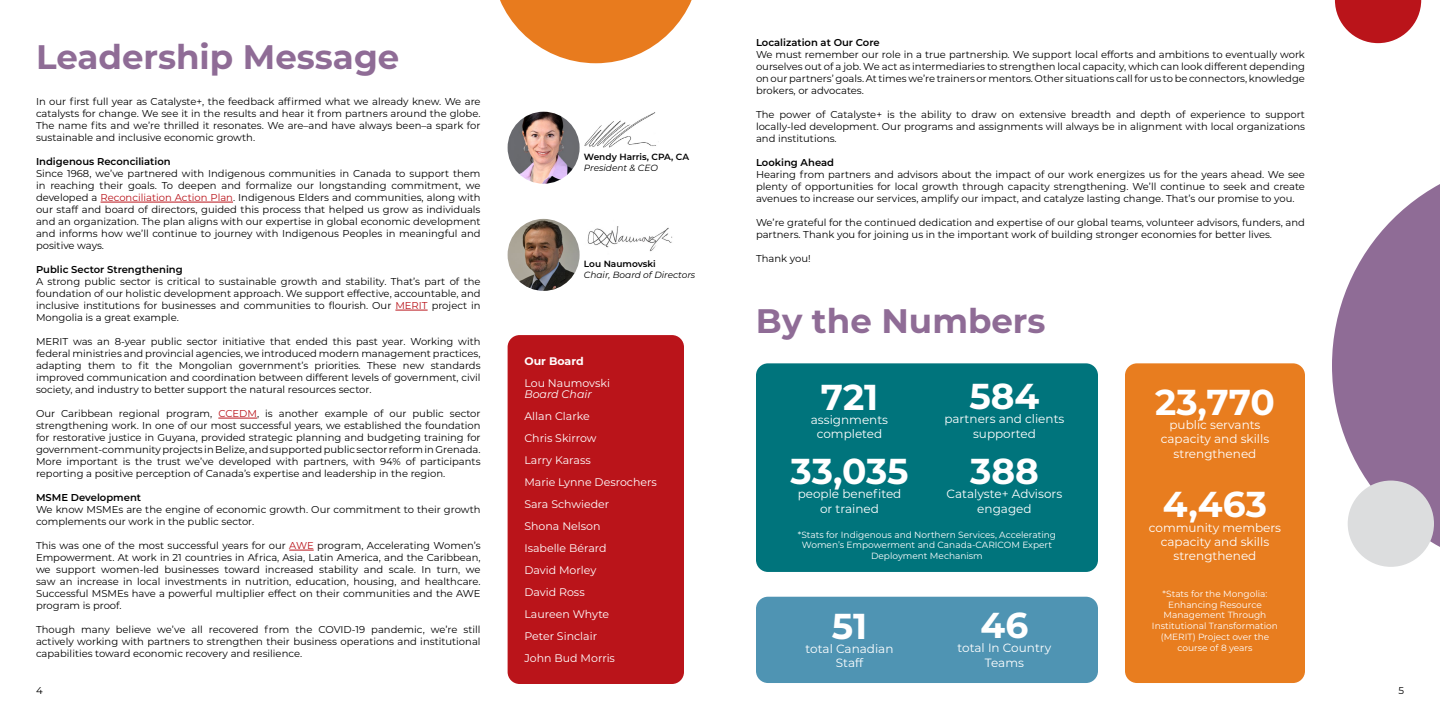
<style>
.page{position:relative;width:1440px;height:720px;background:#fff}
.page>*{position:absolute;margin:0;border:0;box-sizing:border-box;transform-origin:0 0}
.t1{font:700 36px "Montserrat";color:#fff}
.t2{font:700 34px "Montserrat";color:#8f6c96}
.t3{font:12px/14.4px "Montserrat";color:#fff;text-align:center}
.t4{font:11px/22px "Montserrat";color:#fff}
.t5{font:italic 11px "Montserrat";color:#fff}
.t6{font:700 11px "Montserrat";color:#fff}
.t7{font:10px/12px "Montserrat";color:#000;text-align:justify}
.t8{font:600 10px "Montserrat";color:#000}
.t9{font:9px/10.8px "Montserrat";color:#fff;text-align:center}
.t10{font:italic 9px "Montserrat";color:#000}
.t11{font:600 9px "Montserrat";color:#000}
.s1{color:#b9131a}
</style>
<div class="page">
<div style="left:508px;top:335px;width:176px;height:349px;background:#ba141a;border-radius:12px"></div>
<hr style="left:101px;top:202px;width:132px;height:1px;background:#b9131a">
<hr style="left:395px;top:310px;width:33px;height:1px;background:#b9131a">
<hr style="left:218px;top:418px;width:39px;height:1px;background:#b9131a">
<svg style="left:289px;top:550px;width:25px;height:1px"></svg>
<svg style="left:500px;top:0;width:192px;height:63px"></svg>
<div style="left:1125px;top:363px;width:180px;height:320px;background:#e87d1f;border-radius:12px"></div>
<div style="left:756px;top:363px;width:342px;height:209px;background:#00747c;border-radius:12px"></div>
<div style="left:756px;top:597px;width:342px;height:86px;background:#4f94b3;border-radius:12px"></div>
<svg style="left:1332px;top:184px;width:108px;height:382px;fill:#8f6c96"></svg>
<div style="left:1348px;top:481px;width:86px;height:86px;background:#dcddde;border-radius:50%"></div>
<img style="left:508px;top:112px;width:72px;height:72px;border-radius:36px">
<img style="left:508px;top:219px;width:72px;height:72px;border-radius:36px">
<img style="left:585px;top:112px;width:71px;height:36px">
<img style="left:587px;top:226px;width:86px;height:26px">
<svg style="left:1335px;top:0;width:86px;height:43px"></svg>
<h2 class="t2" style="left:36px;top:32px;width:365px">Leadership Message</h2>
<p class="t7" style="left:36px;top:95px;width:446px">In our first full year as Catalyste+, the feedback affirmed what we already knew. We are catalysts for change. We see it in the results and hear it from partners around the globe.<br>The name fits and we’re thrilled it resonates. We are–and have always been–a spark for sustainable and inclusive economic growth.</p>
<p class="t8" style="left:36px;top:154px;width:136px">Indigenous Reconciliation</p>
<p class="t7" style="left:36px;top:167px;width:446px">Since 1968, we’ve partnered with Indigenous communities in Canada to support them in reaching their goals. To deepen and formalize our longstanding commitment, we developed a <span class="s1">Reconciliation Action Plan</span>. Indigenous Elders and communities, along with our staff and board of directors, guided this process that helped us grow as individuals and an organization. The plan aligns with our expertise in global economic development and informs how we’ll continue to journey with Indigenous Peoples in meaningful and positive ways.</p>
<p class="t8" style="left:36px;top:262px;width:148px">Public Sector Strengthening</p>
<p class="t7" style="left:36px;top:275px;width:446px">A strong public sector is critical to sustainable growth and stability. That’s part of the foundation of our holistic development approach. We support effective, accountable, and inclusive institutions for businesses and communities to flourish. Our <span class="s1">MERIT</span> project in Mongolia is a great example.</p>
<p class="t7" style="left:36px;top:335px;width:446px">MERIT was an 8-year public sector initiative that ended this past year. Working with federal ministries and provincial agencies, we introduced modern management practices, adapting them to fit the Mongolian government’s priorities. These new standards improved communication and coordination between different levels of government, civil society, and industry to better support the natural resources sector.</p>
<p class="t7" style="left:36px;top:407px;width:446px">Our Caribbean regional program, <span class="s1">CCEDM</span>, is another example of our public sector strengthening work. In one of our most successful years, we established the foundation for restorative justice in Guyana, provided strategic planning and budgeting training for government-community projects in Belize, and supported public sector reform in Grenada.<br>More important is the trust we’ve developed with partners, with 94% of participants reporting a positive perception of Canada’s expertise and leadership in the region.</p>
<p class="t8" style="left:36px;top:490px;width:107px">MSME Development</p>
<p class="t7" style="left:36px;top:503px;width:446px">We know MSMEs are the engine of economic growth. Our commitment to their growth complements our work in the public sector.</p>
<p class="t7" style="left:36px;top:539px;width:446px">This was one of the most successful years for our <span class="s1">AWE</span> program, Accelerating Women’s Empowerment. At work in 21 countries in Africa, Asia, Latin America, and the Caribbean, we support women-led businesses toward increased stability and scale. In turn, we saw an increase in local investments in nutrition, education, housing, and healthcare.<br>Successful MSMEs have a powerful multiplier effect on their communities and the AWE program is proof.</p>
<p class="t7" style="left:36px;top:623px;width:446px">Though many believe we’ve all recovered from the COVID-19 pandemic, we’re still actively working with partners to strengthen their business operations and institutional capabilities toward economic recovery and resilience.</p>
<p class="t11" style="left:584px;top:151px;width:107px">Wendy Harris, CPA, CA</p>
<p class="t10" style="left:584px;top:162px;width:76px">President &amp; CEO</p>
<p class="t11" style="left:584px;top:258px;width:73px">Lou Naumovski</p>
<p class="t10" style="left:584px;top:269px;width:113px">Chair, Board of Directors</p>
<p class="t6" style="left:524px;top:353px;width:61px">Our Board</p>
<p class="t4" style="left:524px;top:371px;width:87px">Lou Naumovski</p>
<p class="t5" style="left:524px;top:386px;width:69px">Board Chair</p>
<p class="t4" style="left:524px;top:404px;width:134px">Allan Clarke<br>Chris Skirrow<br>Larry Karass<br>Marie Lynne Desrochers<br>Sara Schwieder<br>Shona Nelson<br>Isabelle Bérard<br>David Morley<br>David Ross<br>Laureen Whyte<br>Peter Sinclair<br>John Bud Morris</p>
<p class="t8" style="left:756px;top:35px;width:125px">Localization at Our Core</p>
<p class="t7" style="left:756px;top:48px;width:551px">We must remember our role in a true partnership. We support local efforts and ambitions to eventually work ourselves out of a job. We act as intermediaries to strengthen local capacity, which can look different depending on our partners’ goals. At times we’re trainers or mentors. Other situations call for us to be connectors, knowledge brokers, or advocates.</p>
<p class="t7" style="left:756px;top:108px;width:551px">The power of Catalyste+ is the ability to draw on extensive breadth and depth of experience to support locally-led development. Our programs and assignments will always be in alignment with local organizations and institutions.</p>
<p class="t8" style="left:756px;top:155px;width:80px">Looking Ahead</p>
<p class="t7" style="left:756px;top:168px;width:550px">Hearing from partners and advisors about the impact of our work energizes us for the years ahead. We see plenty of opportunities for local growth through capacity strengthening. We’ll continue to seek and create avenues to increase our services, amplify our impact, and catalyze lasting change. That’s our promise to you.</p>
<p class="t7" style="left:756px;top:216px;width:550px">We’re grateful for the continued dedication and expertise of our global teams, volunteer advisors, funders, and partners. Thank you for joining us in the important work of building stronger economies for better lives.</p>
<p class="t7" style="left:756px;top:252px;width:56px">Thank you!</p>
<h2 class="t2" style="left:756px;top:296px;width:291px">By the Numbers</h2>
<h1 class="t1" style="left:821px;top:371px;width:59px">721</h1>
<p class="t3" style="left:811px;top:412px;width:79px">assignments completed</p>
<h1 class="t1" style="left:791px;top:445px;width:119px">33,035</h1>
<p class="t3" style="left:798px;top:486px;width:105px">people benefited or trained</p>
<h1 class="t1" style="left:969px;top:370px;width:71px">584</h1>
<p class="t3" style="left:944px;top:412px;width:121px">partners and clients supported</p>
<h1 class="t1" style="left:970px;top:445px;width:70px">388</h1>
<p class="t3" style="left:947px;top:486px;width:117px">Catalyste+ Advisors engaged</p>
<p class="t9" style="left:798px;top:529px;width:260px">*Stats for Indigenous and Northern Services, Accelerating<br>Women’s Empowerment and Canada-CARICOM Expert<br>Deployment Mechanism</p>
<h1 class="t1" style="left:832px;top:600px;width:37px">51</h1>
<p class="t3" style="left:806px;top:641px;width:89px">total Canadian<br>Staff</p>
<h1 class="t1" style="left:981px;top:599px;width:49px">46</h1>
<p class="t3" style="left:958px;top:641px;width:95px">total In Country<br>Teams</p>
<h1 class="t1" style="left:1155px;top:376px;width:121px">23,770</h1>
<p class="t3" style="left:1161px;top:417px;width:110px">public servants capacity and skills strengthened</p>
<h1 class="t1" style="left:1163px;top:478px;width:106px">4,463</h1>
<p class="t3" style="left:1149px;top:520px;width:134px">community members capacity and skills strengthened</p>
<p class="t9" style="left:1152px;top:588px;width:128px">*Stats for the Mongolia:<br>Enhancing Resource<br>Management Through<br>Institutional Transformation (MERIT) Project over the course of 8 years</p>
<p class="t7" style="left:36px;top:684px;width:8px">4</p>
<p class="t7" style="left:1398px;top:684px;width:7px">5</p>
</div>
